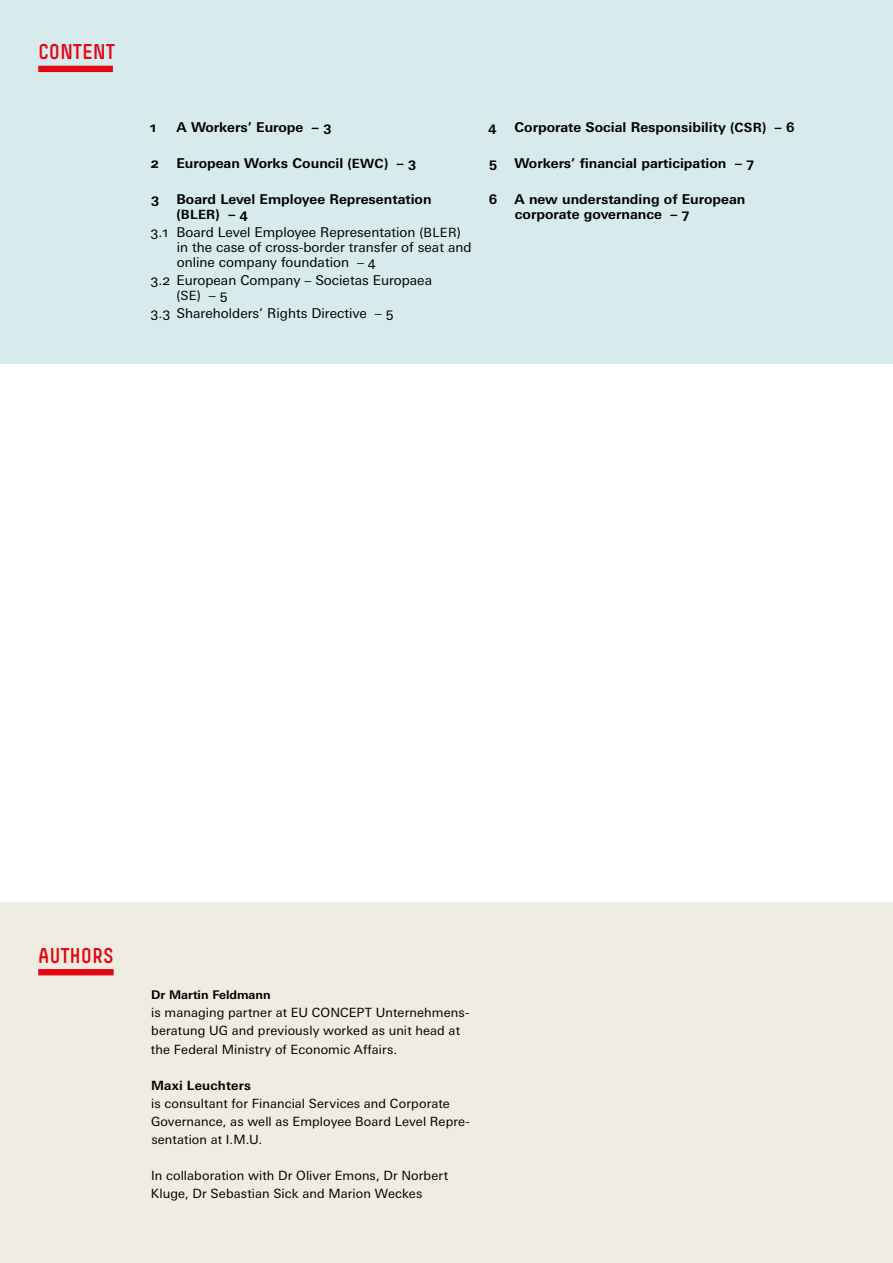
<style>
.page{position:relative;width:893px;height:1263px;background:#fff}
.page>*{position:absolute;margin:0;border:0;box-sizing:border-box;transform-origin:0 0}
.Rubriküberschrift{font:21px "Simple HBS";color:#e30513}
.IHV_Haupt-Eintrag{font:700 13.5px/15px "Univers Next Pro";color:#000}
.IHV_untergeordneter{font:13.5px/15px "Univers Next Pro";color:#000}
.Copytext_ohne_Einzug{font:12.75px/18px "Univers Next Pro";letter-spacing:.01em;color:#000}
.Copytext_ohne_Einzug-2{font:700 12.75px "Univers Next Pro";letter-spacing:.015em;color:#000}
.Impressum-Zwischenti{font:700 12px "Univers Next Pro";color:#000}
.s1{font-size:12.75px}
</style>
<div class="page">
<div style="left:0;top:0;width:893px;height:363px;background:#d7ebed"></div>
<div style="left:38px;top:66px;width:75px;height:6px;background:#e30513"></div>
<div style="left:0;top:902px;width:893px;height:361px;background:#efede1"></div>
<div style="left:38px;top:969px;width:76px;height:6px;background:#e30513"></div>
<h1 class="Rubriküberschrift" style="left:38px;top:40px;width:78px">CONTENT</h1>
<p class="IHV_Haupt-Eintrag" style="left:150px;top:119px;width:8px">1</p>
<p class="IHV_Haupt-Eintrag" style="left:176px;top:119px;width:157px">A Workers’ Europe – 3</p>
<p class="IHV_Haupt-Eintrag" style="left:151px;top:156px;width:10px">2</p>
<p class="IHV_Haupt-Eintrag" style="left:176px;top:156px;width:242px">European Works Council (<span class="s1">EWC</span>) – 3</p>
<p class="IHV_Haupt-Eintrag" style="left:151px;top:192px;width:10px">3</p>
<p class="IHV_Haupt-Eintrag" style="left:176px;top:192px;width:257px">Board Level Employee Representation (<span class="s1">BLER</span>) – 4</p>
<p class="IHV_untergeordneter" style="left:177px;top:225px;width:296px;text-indent:-26px">3.1 Board Level Employee Representation (<span class="s1">BLER</span>) in the case of cross-border transfer of seat and online company foundation – 4</p>
<p class="IHV_untergeordneter" style="left:176px;top:273px;width:257px;text-indent:-26px">3.2 European Company – Societas Europaea (<span class="s1">SE</span>) – 5</p>
<p class="IHV_untergeordneter" style="left:151px;top:306px;width:244px">3.3 Shareholders’ Rights Directive – 5</p>
<p class="IHV_Haupt-Eintrag" style="left:488px;top:119px;width:10px">4</p>
<p class="IHV_Haupt-Eintrag" style="left:514px;top:119px;width:281px">Corporate Social Responsibility (<span class="s1">CSR</span>) – 6</p>
<p class="IHV_Haupt-Eintrag" style="left:489px;top:156px;width:10px">5</p>
<p class="IHV_Haupt-Eintrag" style="left:514px;top:156px;width:241px">Workers’ financial participation – 7</p>
<p class="IHV_Haupt-Eintrag" style="left:489px;top:192px;width:10px">6</p>
<p class="IHV_Haupt-Eintrag" style="left:514px;top:192px;width:232px">A new understanding of European corporate governance – 7</p>
<p class="Rubriküberschrift" style="left:38px;top:943px;width:77px">AUTHORS</p>
<p class="Impressum-Zwischenti" style="left:151px;top:988px;width:121px">Dr Martin Feldmann</p>
<p class="Copytext_ohne_Einzug" style="left:151px;top:1004px;width:320px">is managing partner at EU CONCEPT Unternehmens&shy;beratung UG and previously worked as unit head at the Federal Ministry of Economic Affairs.</p>
<p class="Copytext_ohne_Einzug-2" style="left:151px;top:1077px;width:101px">Maxi Leuchters</p>
<p class="Copytext_ohne_Einzug" style="left:151px;top:1094px;width:320px">is consultant for Financial Services and Corporate<br>Governance, as well as Employee Board Level Repre&shy;sentation at I.M.U.</p>
<p class="Copytext_ohne_Einzug" style="left:151px;top:1166px;width:299px">In collaboration with Dr Oliver Emons, Dr Norbert<br>Kluge, Dr Sebastian Sick and Marion Weckes</p>
</div>
